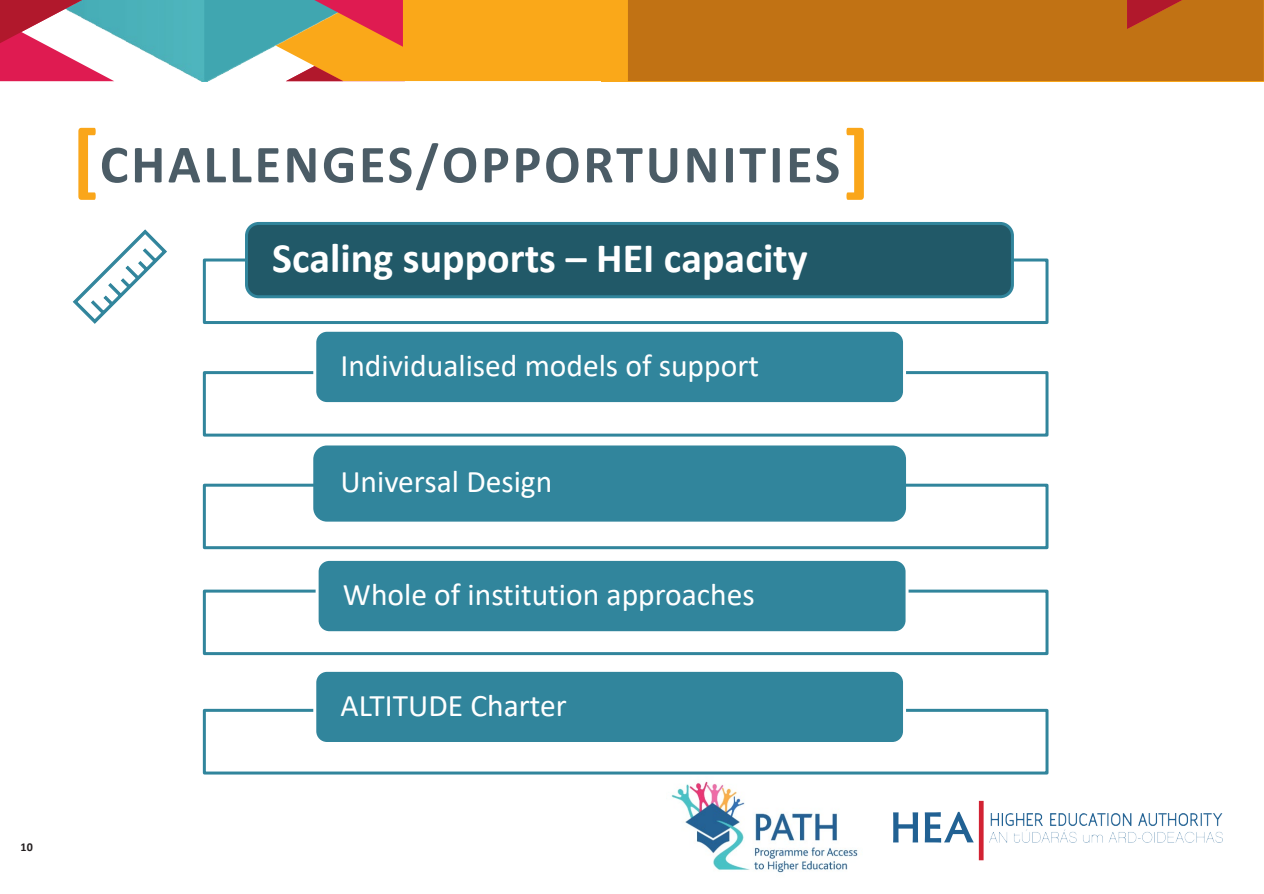
<style>
.page{position:relative;width:1264px;height:894px;background:#fff}
.page>*{position:absolute;margin:0;border:0;box-sizing:border-box;transform-origin:0 0}
.t1{font:700 54px "Calibri";letter-spacing:.05em;color:#4b5c66}
.t2{font:700 42px "Calibri";color:#fff}
.t3{font:31.5px "Calibri";color:#fff}
.t4{font:700 12px "Calibri";color:#231f20}
.s1{font-size:84px;color:#faa61a}
</style>
<div class="page">
<div style="left:627px;top:0;width:636px;height:81px;background:#c17214"></div>
<svg style="left:1126px;top:0;width:137px;height:29px;background:#bd5f19"></svg>
<img style="left:114px;top:0;width:90px;height:81px">
<svg style="left:204px;top:0;width:411px;height:81px;background:#d4a246"></svg>
<svg style="left:0;top:0;width:114px;height:81px"></svg>
<img style="left:989px;top:813px;width:233px;height:28px">
<svg style="left:893px;top:812px;width:24px;height:30px"></svg>
<svg style="left:924px;top:811px;width:49px;height:31px"></svg>
<div style="left:978px;top:800px;width:5px;height:60px;background:#d22233"></div>
<img style="left:671px;top:781px;width:187px;height:92px">
<div style="left:203px;top:258px;width:845px;height:66px;border:3px solid #31859c"></div>
<div style="left:245px;top:222px;width:768px;height:76px;background:#215968;border:3px solid #31859c;border-radius:12px"></div>
<div style="left:203px;top:371px;width:845px;height:65px;border:3px solid #31859c"></div>
<div style="left:313px;top:329px;width:592px;height:76px;background:#31859c;border:3px solid #fff;border-radius:12px"></div>
<div style="left:203px;top:483px;width:845px;height:66px;border:3px solid #31859c"></div>
<div style="left:313px;top:445px;width:592px;height:76px;background:#31859c;border:3px solid #31859c;border-radius:12px"></div>
<div style="left:203px;top:589px;width:845px;height:66px;border:3px solid #31859c"></div>
<div style="left:317px;top:559px;width:589px;height:73px;background:#31859c;border-radius:12px"></div>
<div style="left:315px;top:557px;width:593px;height:77px;border:3px solid #fff;border-radius:12px"></div>
<div style="left:203px;top:708px;width:845px;height:66px;border:3px solid #31859c"></div>
<div style="left:313px;top:668px;width:592px;height:76px;background:#31859c;border:3px solid #fff;border-radius:12px"></div>
<svg style="left:72px;top:229px;width:95px;height:95px"></svg>
<p class="t1" style="left:72px;top:126px;width:799px"><span class="s1">[</span>CHALLENGES/OPPORTUNITIES<span class="s1">]</span></p>
<p class="t2" style="left:272px;top:228px;width:537px">Scaling supports – HEI capacity</p>
<p class="t3" style="left:340px;top:343px;width:420px">Individualised models of support</p>
<p class="t3" style="left:340px;top:460px;width:213px">Universal Design</p>
<p class="t3" style="left:343px;top:572px;width:413px">Whole of institution approaches</p>
<p class="t3" style="left:340px;top:683px;width:228px">ALTITUDE Charter</p>
<p class="t4" style="left:20px;top:838px;width:14px">10</p>
</div>
